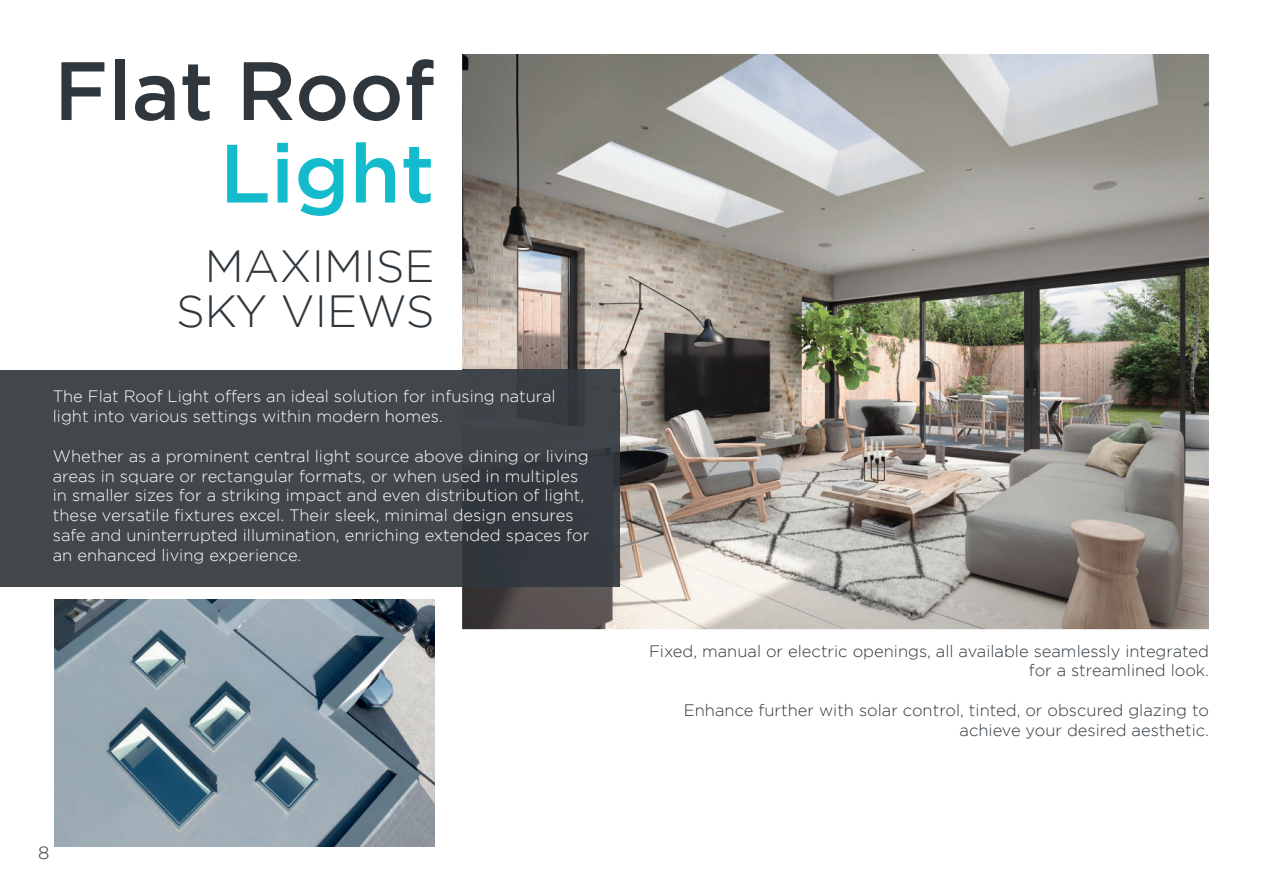
<style>
.page{position:relative;width:1263px;height:893px;background:#fff}
.page>*{position:absolute;margin:0;border:0;box-sizing:border-box;transform-origin:0 0}
.t1{font:500 82.5px "Gotham";color:#2f373d}
.t2{font:500 82.5px "Gotham";color:#14bbcd}
.t3{font:300 45px/45px "Gotham";color:#2f373d;text-align:right}
.t4{font:300 18px "Gotham";color:#2f373d}
.t5{font:300 16.5px/19.8px "Gotham";color:#fff}
.t6{font:300 16.5px/19.8px "Gotham";color:#2f373d;text-align:right}
</style>
<div class="page">
<img style="left:462px;top:54px;width:747px;height:575px">
<div style="left:0;top:370px;width:462px;height:217px;background:#42474c"></div>
<img style="left:462px;top:370px;width:158px;height:217px">
<hr style="left:1262px;top:0;width:1px;height:543px;background:#2f373d">
<img style="left:54px;top:600px;width:381px;height:246px">
<h1 class="t1" style="left:54px;top:37px;width:382px">Flat Roof</h1>
<h1 class="t2" style="left:220px;top:119px;width:216px">Light</h1>
<h2 class="t3" style="left:176px;top:243px;width:260px">MAXIMISE<br>SKY VIEWS</h2>
<p class="t5" style="left:53px;top:386px;width:504px">The Flat Roof Light offers an ideal solution for infusing natural light into various settings within modern homes.</p>
<p class="t5" style="left:53px;top:446px;width:538px">Whether as a prominent central light source above dining or living areas in square or rectangular formats, or when used in multiples in smaller sizes for a striking impact and even distribution of light, these versatile fixtures excel. Their sleek, minimal design ensures safe and uninterrupted illumination, enriching extended spaces for an enhanced living experience.</p>
<p class="t4" style="left:38px;top:843px;width:13px">8</p>
<p class="t6" style="left:649px;top:641px;width:561px">Fixed, manual or electric openings, all available seamlessly integrated for a streamlined look.</p>
<p class="t6" style="left:684px;top:700px;width:527px">Enhance further with solar control, tinted, or obscured glazing to achieve your desired aesthetic.</p>
</div>
